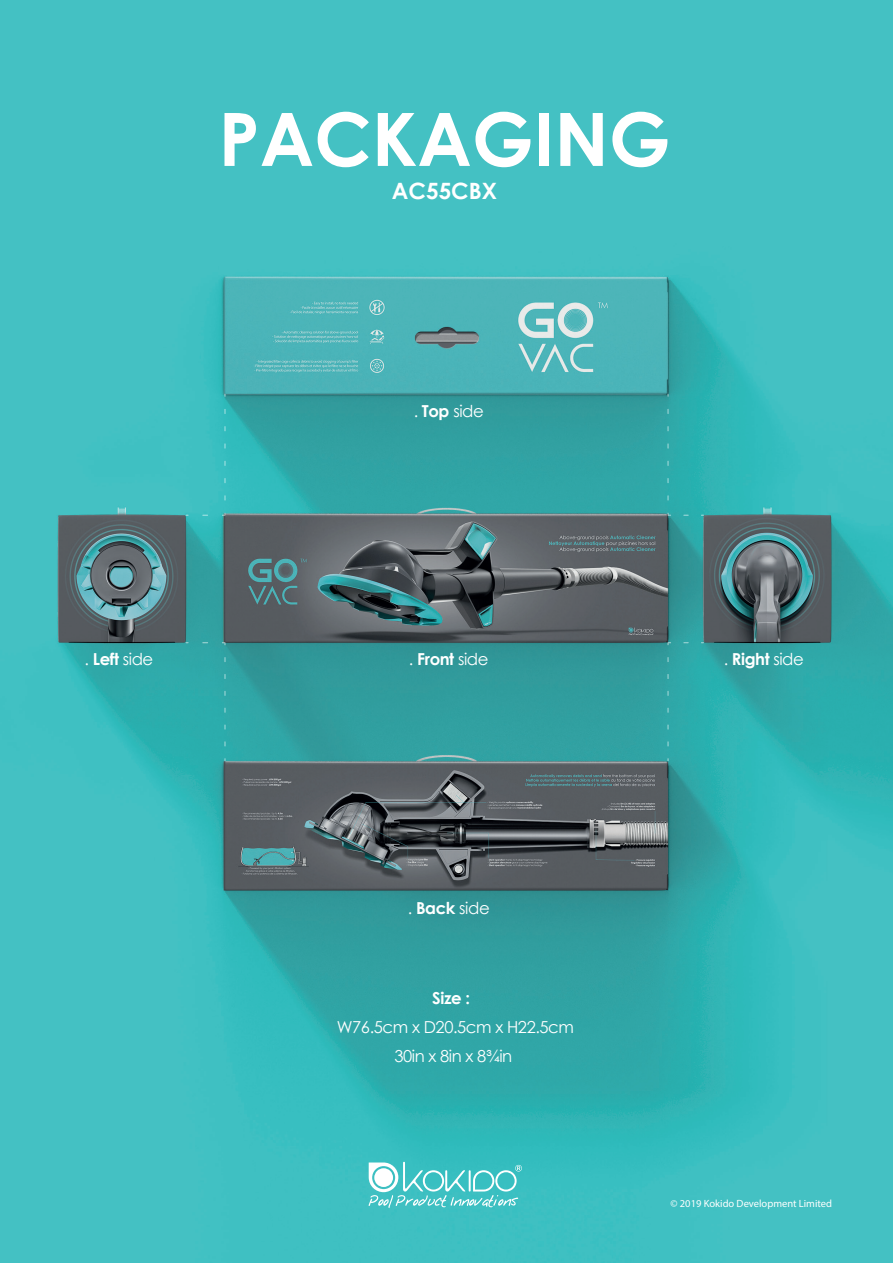
<style>
.page{position:relative;width:893px;height:1263px;background:#fff}
.page>*{position:absolute;margin:0;border:0;box-sizing:border-box;transform-origin:0 0}
.t1{font:700 73.65px "Century Gothic";color:#fff}
.t2{font:700 22.5px "Century Gothic";color:#fff}
.t3{font:16.5px "Century Gothic";letter-spacing:-.025em;color:#fff}
.t4{font:700 16.5px "Century Gothic";color:#fff}
.t5{font:10.5px "Myriad Pro";color:#fff}
.s1{font-weight:700}
</style>
<div class="page">
<img style="left:0;top:0;width:893px;height:1263px">
<svg style="left:369px;top:1161px;width:153px;height:47px;background:#68cdcf"></svg>
<svg style="left:668px;top:657px;width:1px;height:95px"></svg>
<svg style="left:668px;top:409px;width:1px;height:97px"></svg>
<svg style="left:225px;top:657px;width:1px;height:95px"></svg>
<svg style="left:225px;top:409px;width:1px;height:97px"></svg>
<svg style="left:203px;top:515px;width:12px;height:1px"></svg>
<svg style="left:222px;top:513px;width:4px;height:3px"></svg>
<svg style="left:203px;top:642px;width:12px;height:1px"></svg>
<svg style="left:222px;top:642px;width:4px;height:3px"></svg>
<h1 class="t1" style="left:218px;top:93px;width:454px">PACKAGING</h1>
<h2 class="t2" style="left:392px;top:177px;width:107px">AC55CBX</h2>
<p class="t3" style="left:414px;top:401px;width:72px">. <span class="s1">Top</span> side</p>
<p class="t3" style="left:85px;top:648px;width:70px">. <span class="s1">Left</span> side</p>
<p class="t3" style="left:409px;top:648px;width:81px">. <span class="s1">Front</span> side</p>
<p class="t3" style="left:724px;top:648px;width:82px">. <span class="s1">Right</span> side</p>
<p class="t3" style="left:408px;top:898px;width:83px">. <span class="s1">Back</span> side</p>
<p class="t4" style="left:432px;top:988px;width:39px">Size :</p>
<p class="t3" style="left:337px;top:1017px;width:239px">W76.5cm x D20.5cm x H22.5cm</p>
<p class="t3" style="left:394px;top:1045px;width:119px">30in x 8in x 8¾in</p>
<p class="t5" style="left:671px;top:1197px;width:163px">© 2019 Kokido Development Limited</p>
</div>
